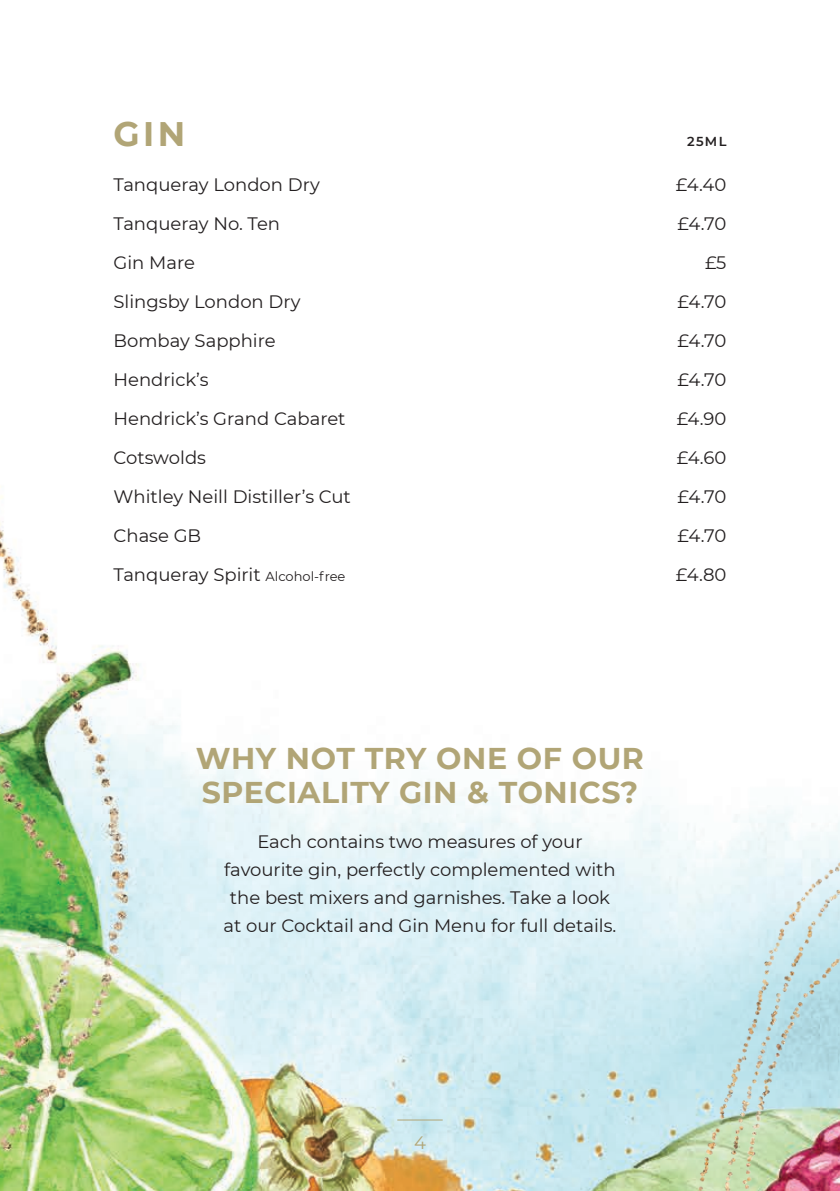
<style>
.page{position:relative;width:840px;height:1191px;background:#fff}
.page>*{position:absolute;margin:0;border:0;box-sizing:border-box;transform-origin:0 0}
.Section_Header_Big{font:700 34px "Montserrat";color:#b1a576}
.Body{font:700 30px/34px "Montserrat";letter-spacing:.02em;color:#b1a576}
.Drinks{font:18px "Montserrat";color:#231f20}
.Body-2{font:18px/28px "Montserrat";color:#231f20;text-align:center}
.Body-3{font:18px "Montserrat";color:#b1a576}
.Section_Header_Big-2{font:600 13px "Montserrat";color:#231f20}
.s1{font-size:13px}
</style>
<div class="page">
<img style="left:0;top:496px;width:646px;height:695px">
<hr style="left:397px;top:1119px;width:45px;height:1px;background:#b1a576">
<img style="left:646px;top:804px;width:193px;height:387px">
<p class="Section_Header_Big" style="left:113px;top:110px;width:73px">GIN</p>
<p class="Section_Header_Big-2" style="left:686px;top:132px;width:41px">25ML</p>
<p class="Drinks" style="left:113px;top:172px;width:208px">Tanqueray London Dry</p>
<p class="Drinks" style="left:675px;top:172px;width:52px">£4.40</p>
<p class="Drinks" style="left:113px;top:211px;width:168px">Tanqueray No. Ten</p>
<p class="Drinks" style="left:677px;top:211px;width:50px">£4.70</p>
<p class="Drinks" style="left:113px;top:250px;width:83px">Gin Mare</p>
<p class="Drinks" style="left:704px;top:250px;width:23px">£5</p>
<p class="Drinks" style="left:113px;top:289px;width:189px">Slingsby London Dry</p>
<p class="Drinks" style="left:677px;top:289px;width:50px">£4.70</p>
<p class="Drinks" style="left:113px;top:328px;width:163px">Bombay Sapphire</p>
<p class="Drinks" style="left:677px;top:328px;width:50px">£4.70</p>
<p class="Drinks" style="left:113px;top:367px;width:96px">Hendrick’s</p>
<p class="Drinks" style="left:677px;top:367px;width:50px">£4.70</p>
<p class="Drinks" style="left:113px;top:406px;width:233px">Hendrick’s Grand Cabaret</p>
<p class="Drinks" style="left:676px;top:406px;width:51px">£4.90</p>
<p class="Drinks" style="left:113px;top:445px;width:94px">Cotswolds</p>
<p class="Drinks" style="left:676px;top:445px;width:51px">£4.60</p>
<p class="Drinks" style="left:113px;top:484px;width:239px">Whitley Neill Distiller’s Cut</p>
<p class="Drinks" style="left:677px;top:484px;width:50px">£4.70</p>
<p class="Drinks" style="left:113px;top:523px;width:89px">Chase GB</p>
<p class="Drinks" style="left:677px;top:523px;width:50px">£4.70</p>
<p class="Drinks" style="left:113px;top:562px;width:233px">Tanqueray Spirit <span class="s1">Alcohol-free</span></p>
<p class="Drinks" style="left:675px;top:562px;width:52px">£4.80</p>
<p class="Body" style="left:196px;top:739px;width:449px">WHY NOT TRY ONE OF OUR<br>SPECIALITY GIN &amp; TONICS?</p>
<p class="Body-2" style="left:223px;top:826px;width:394px">Each contains two measures of your favourite gin, perfectly complemented with the best mixers and garnishes. Take a look at our Cocktail and Gin Menu for full details.</p>
<p class="Body-3" style="left:414px;top:1130px;width:13px">4</p>
</div>
